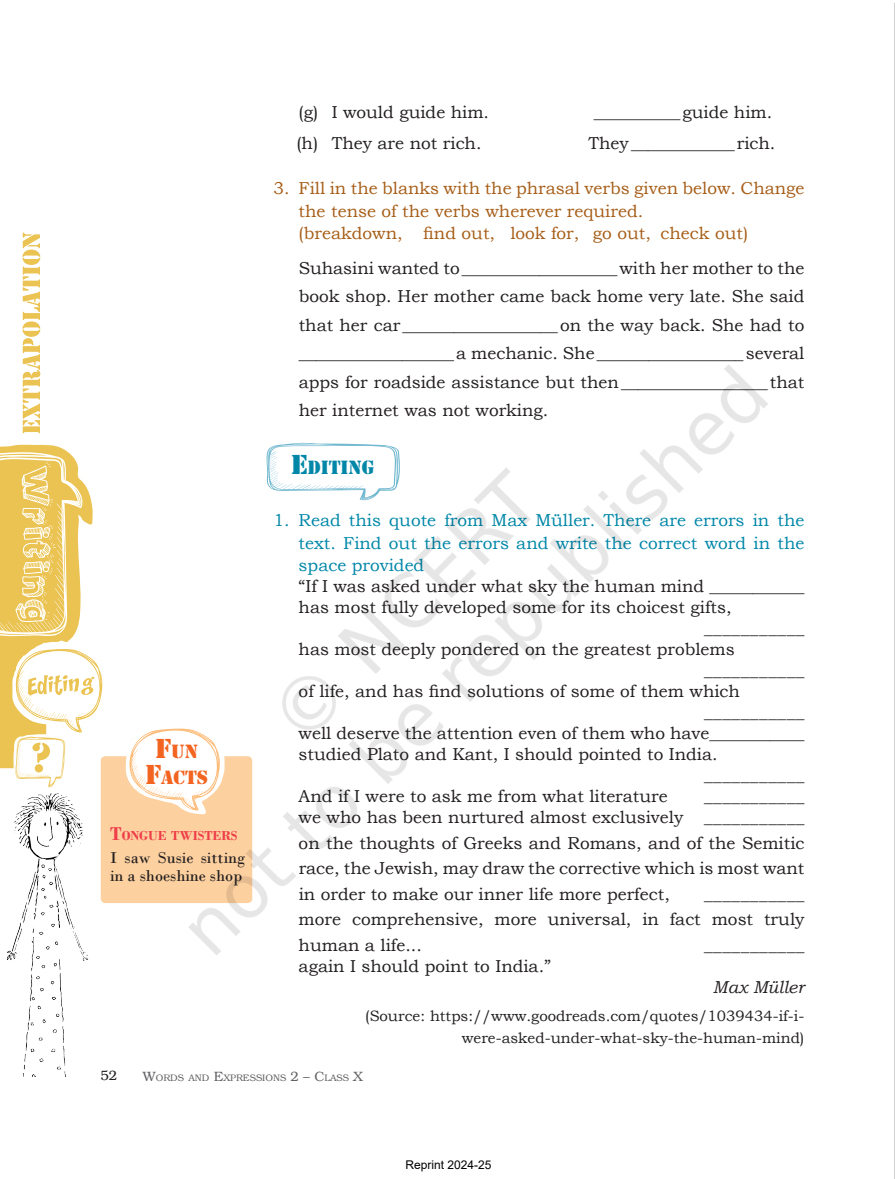
<style>
.page{position:relative;width:895px;height:1179px;background:#fff}
.page>*{position:absolute;margin:0;border:0;box-sizing:border-box;transform-origin:0 0}
.t1{font:17.85px/25.5px "Stencil Std";color:#f36421;text-align:center}
.t2{font:17.85px "Stencil Std";color:#0087a8}
.t3{font:17.25px/28.5px "Bookman Old Style";color:#231f20;text-align:justify}
.t4{font:17.25px/22.5px "Bookman Old Style";color:#a65d17}
.t5{font:17.25px/22.5px "Bookman Old Style";color:#0087a8;text-align:justify}
.t6{font:italic 17.25px "Bookman Old Style";color:#231f20}
.t7{font:16.5px/18px "Bodoni";color:#231f20}
.t8{font:15px/21.6px "Bookman Old Style";color:#231f20;text-align:right}
.t9{font:700 13.65px "Bodoni";color:#ee3d49}
.t10{font:13.5px "Bookman";color:#231f20}
.t11{font:12px "Arial";color:#000}
.t12{font:9.45px "Bookman";color:#636366}
.s1{font-size:25.5px}
.s2{font-size:19.5px}
.s3{font-size:13.5px}
</style>
<div class="page">
<img style="left:0;top:232px;width:85px;height:845px">
<img style="left:85px;top:364px;width:683px;height:596px">
<p class="t1" style="left:145px;top:739px;width:64px"><span class="s1">F</span>UN<br><span class="s1">F</span>ACTS</p>
<p class="t9" style="left:110px;top:827px;width:129px"><span class="s2">T</span>ONGUE TWISTERS</p>
<p class="t7" style="left:110px;top:848px;width:137px">I saw Susie sitting in a shoeshine shop</p>
<p class="t3" style="left:298px;top:98px;width:192px">(g) I would guide him.</p>
<p class="t3" style="left:593px;top:98px;width:180px">__________guide him.</p>
<p class="t3" style="left:296px;top:129px;width:186px">(h) They are not rich.</p>
<p class="t3" style="left:588px;top:129px;width:188px">They____________ rich.</p>
<p class="t4" style="left:298px;top:177px;width:507px;text-indent:-25px">3. Fill in the blanks with the phrasal verbs given below. Change the tense of the verbs wherever required.<br>(breakdown, find out, look for, go out, check out)</p>
<p class="t3" style="left:298px;top:253px;width:507px">Suhasini wanted to__________________with her mother to the book shop. Her mother came back home very late. She said that her car__________________on the way back. She had to __________________a mechanic. She_________________several apps for roadside assistance but then_________________that her internet was not working.</p>
<p class="t2" style="left:291px;top:455px;width:85px"><span class="s1">E</span>DITING</p>
<p class="t5" style="left:298px;top:509px;width:507px;text-indent:-25px">1. Read this quote from Max Müller. There are errors in the text. Find out the errors and write the correct word in the space provided</p>
<p class="t3" style="left:298px;top:572px;width:507px">“If I was asked under what sky the human mind ___________</p>
<p class="t3" style="left:298px;top:593px;width:434px">has most fully developed some for its choicest gifts,</p>
<p class="t3" style="left:703px;top:614px;width:102px">___________</p>
<p class="t3" style="left:298px;top:635px;width:437px">has most deeply pondered on the greatest problems</p>
<p class="t3" style="left:703px;top:656px;width:102px">___________</p>
<p class="t3" style="left:298px;top:677px;width:442px">of life, and has find solutions of some of them which</p>
<p class="t3" style="left:703px;top:698px;width:102px">___________</p>
<p class="t3" style="left:298px;top:719px;width:507px">well deserve the attention even of them who have___________</p>
<p class="t3" style="left:298px;top:740px;width:420px">studied Plato and Kant, I should pointed to India.</p>
<p class="t3" style="left:703px;top:761px;width:102px">___________</p>
<p class="t3" style="left:298px;top:782px;width:370px">And if I were to ask me from what literature</p>
<p class="t3" style="left:298px;top:786px;width:507px;line-height:21px;text-align:right">___________<br>we who has been nurtured almost exclusively ___________</p>
<p class="t3" style="left:298px;top:830px;width:507px;line-height:25.5px">on the thoughts of Greeks and Romans, and of the Semitic race, the Jewish, may draw the corrective which is most want in order to make our inner life more perfect,</p>
<p class="t3" style="left:298px;top:881px;width:507px;line-height:25.5px;text-indent:405px">___________ more comprehensive, more universal, in fact most truly human a life...</p>
<p class="t3" style="left:703px;top:930px;width:102px">___________</p>
<p class="t3" style="left:298px;top:951px;width:254px">again I should point to India.”</p>
<p class="t6" style="left:712px;top:975px;width:93px">Max Müller</p>
<p class="t8" style="left:365px;top:1005px;width:440px">(Source: https://www.goodreads.com/quotes/1039434-if-i&shy;were-asked-under-what-sky-the-human-mind)</p>
<p class="t10" style="left:100px;top:1067px;width:18px">52</p>
<p class="t12" style="left:143px;top:1072px;width:221px"><span class="s3">W</span>ORDS AND <span class="s3">E</span>XPRESSIONS <span class="s3">2 – C</span>LASS <span class="s3">X</span></p>
<p class="t11" style="left:405px;top:1156px;width:88px">Reprint 2024-25</p>
</div>
